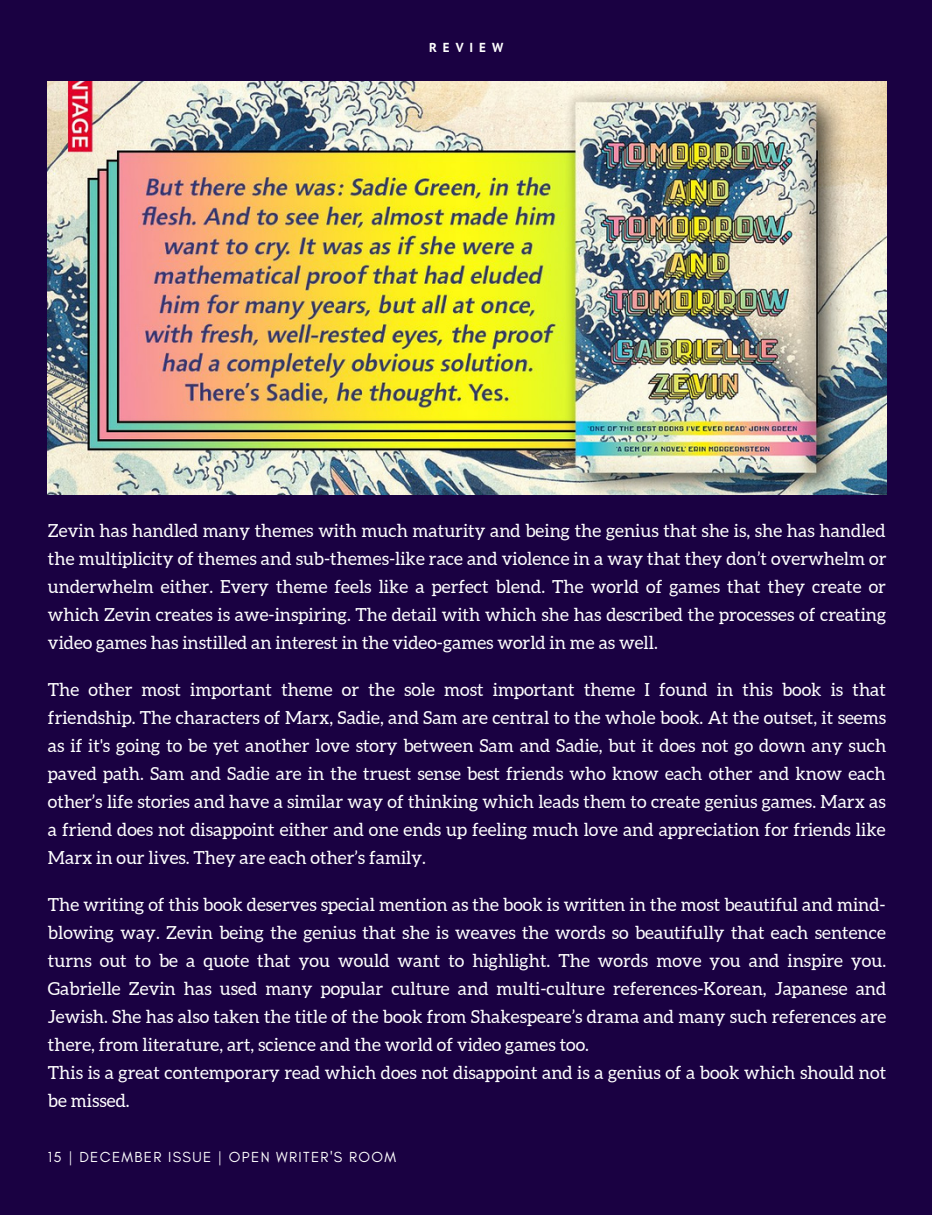
<style>
.page{position:relative;width:932px;height:1215px;background:#1a0142}
.page>*{position:absolute;margin:0;border:0;box-sizing:border-box;transform-origin:0 0}
.t1{font:18px/28px "Aleo";color:#fff;text-align:justify}
.t2{font:14.85px "Glacial Indifference";letter-spacing:.09em;color:#fff}
.t3{font:700 13.05px "PT Sans";letter-spacing:.46em;color:#fff}
</style>
<div class="page">
<img style="left:48px;top:81px;width:838px;height:413px">
<p class="t3" style="left:429px;top:38px;width:76px">REVIEW</p>
<p class="t1" style="left:48px;top:516px;width:840px">Zevin has handled many themes with much maturity and being the genius that she is, she has handled the multiplicity of themes and sub-themes-like race and violence in a way that they don’t overwhelm or underwhelm either. Every theme feels like a perfect blend. The world of games that they create or which Zevin creates is awe-inspiring. The detail with which she has described the processes of creating video games has instilled an interest in the video-games world in me as well.</p>
<p class="t1" style="left:48px;top:675px;width:839px">The other most important theme or the sole most important theme I found in this book is that friendship. The characters of Marx, Sadie, and Sam are central to the whole book. At the outset, it seems as if it's going to be yet another love story between Sam and Sadie, but it does not go down any such paved path. Sam and Sadie are in the truest sense best friends who know each other and know each other’s life stories and have a similar way of thinking which leads them to create genius games. Marx as a friend does not disappoint either and one ends up feeling much love and appreciation for friends like Marx in our lives. They are each other’s family.</p>
<p class="t1" style="left:48px;top:890px;width:839px;text-align:left">The writing of this book deserves special mention as the book is written in the most beautiful and mind&shy;blowing way. Zevin being the genius that she is weaves the words so beautifully that each sentence turns out to be a quote that you would want to highlight. The words move you and inspire you.<br>Gabrielle Zevin has used many popular culture and multi-culture references-Korean, Japanese and Jewish. She has also taken the title of the book from Shakespeare’s drama and many such references are there, from literature, art, science and the world of video games too.<br>This is a great contemporary read which does not disappoint and is a genius of a book which should not be missed.</p>
<p class="t2" style="left:48px;top:1148px;width:350px">15 | DECEMBER ISSUE | OPEN WRITER'S ROOM</p>
</div>
